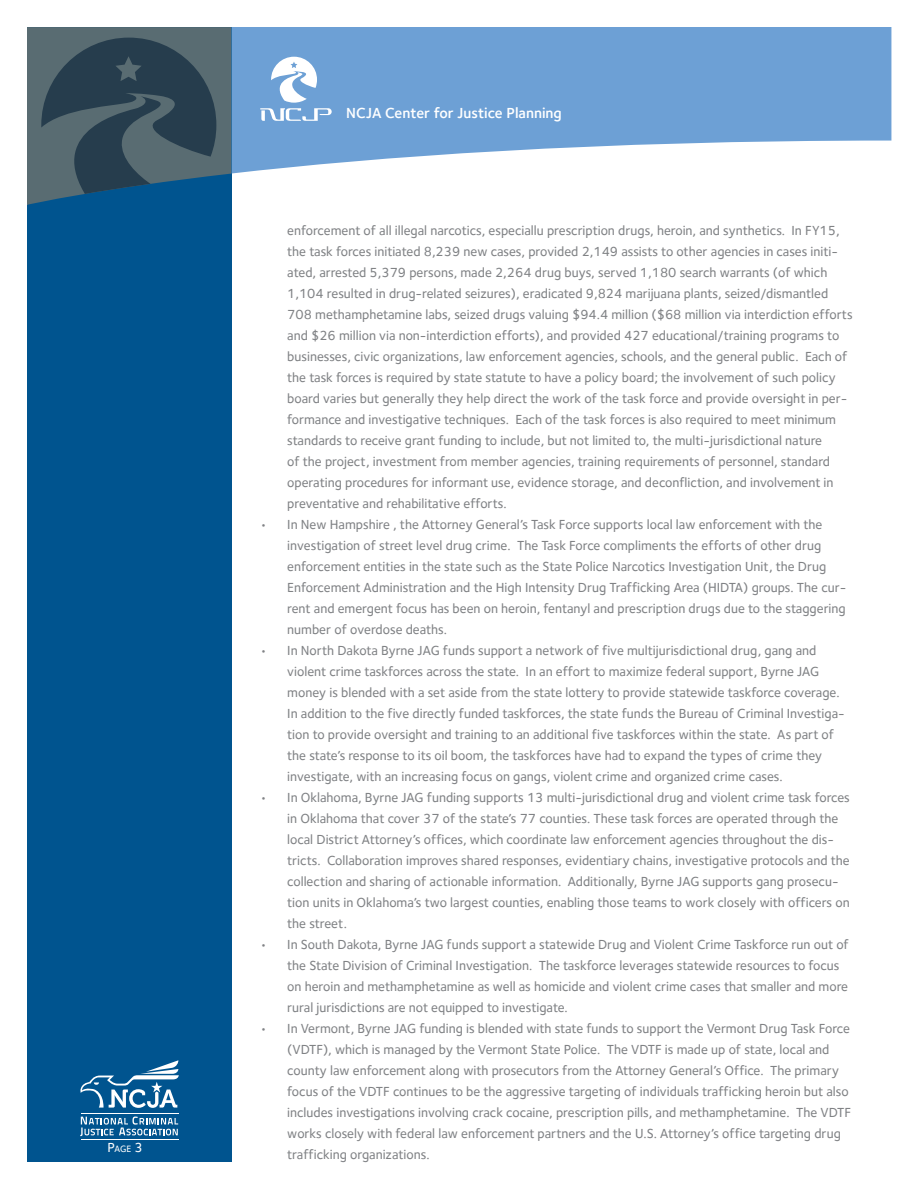
<style>
.page{position:relative;width:918px;height:1188px;background:#fff}
.page>*{position:absolute;margin:0;border:0;box-sizing:border-box;transform-origin:0 0}
.t1{font:600 15px "Foundry Sterling";color:#fff}
.t2{font:500 13.5px/21px "Foundry Sterling";color:#808285}
.t3{font:500 9.45px "Foundry Sterling";color:#fff}
.s1{font-size:13.5px}
</style>
<div class="page">
<div style="left:27px;top:27px;width:204px;height:1135px;background:#00548f"></div>
<svg style="left:231px;top:27px;width:660px;height:178px;fill:#6da0d5"></svg>
<svg style="left:27px;top:27px;width:204px;height:178px;background:#3b5665"></svg>
<svg style="left:260px;top:57px;width:72px;height:64px"></svg>
<svg style="left:80px;top:1117px;width:98px;height:19px"></svg>
<svg style="left:80px;top:1060px;width:99px;height:48px"></svg>
<hr style="left:81px;top:1113px;width:97px;height:1px;background:#fff">
<hr style="left:81px;top:1139px;width:97px;height:1px;background:#fff">
<p class="t3" style="left:107px;top:1143px;width:37px"><span class="s1">P</span>age <span class="s1">3</span></p>
<p class="t1" style="left:346px;top:104px;width:217px">NCJA Center for Justice Planning</p>
<p class="t2" style="left:287px;top:220px;width:567px">enforcement of all illegal narcotics, especiallu prescription drugs, heroin, and synthetics. In FY15, the task forces initiated 8,239 new cases, provided 2,149 assists to other agencies in cases initi&shy;ated, arrested 5,379 persons, made 2,264 drug buys, served 1,180 search warrants (of which 1,104 resulted in drug-related seizures), eradicated 9,824 marijuana plants, seized/dismantled 708 methamphetamine labs, seized drugs valuing $94.4 million ($68 million via interdiction efforts and $26 million via non-interdiction efforts), and provided 427 educational/training programs to businesses, civic organizations, law enforcement agencies, schools, and the general public. Each of the task forces is required by state statute to have a policy board; the involvement of such policy board varies but generally they help direct the work of the task force and provide oversight in per&shy;formance and investigative techniques. Each of the task forces is also required to meet minimum standards to receive grant funding to include, but not limited to, the multi-jurisdictional nature<br>of the project, investment from member agencies, training requirements of personnel, standard operating procedures for informant use, evidence storage, and deconfliction, and involvement in preventative and rehabilitative efforts.</p>
<p class="t2" style="left:287px;top:514px;width:561px;text-indent:-27px">• In New Hampshire , the Attorney General’s Task Force supports local law enforcement with the investigation of street level drug crime. The Task Force compliments the efforts of other drug enforcement entities in the state such as the State Police Narcotics Investigation Unit, the Drug Enforcement Administration and the High Intensity Drug Trafficking Area (HIDTA) groups. The cur&shy;rent and emergent focus has been on heroin, fentanyl and prescription drugs due to the staggering number of overdose deaths.</p>
<p class="t2" style="left:287px;top:640px;width:559px;text-indent:-27px">• In North Dakota Byrne JAG funds support a network of five multijurisdictional drug, gang and violent crime taskforces across the state. In an effort to maximize federal support, Byrne JAG money is blended with a set aside from the state lottery to provide statewide taskforce coverage.<br>In addition to the five directly funded taskforces, the state funds the Bureau of Criminal Investiga&shy;tion to provide oversight and training to an additional five taskforces within the state. As part of the state’s response to its oil boom, the taskforces have had to expand the types of crime they investigate, with an increasing focus on gangs, violent crime and organized crime cases.</p>
<p class="t2" style="left:287px;top:787px;width:564px;text-indent:-27px">• In Oklahoma, Byrne JAG funding supports 13 multi-jurisdictional drug and violent crime task forces in Oklahoma that cover 37 of the state’s 77 counties. These task forces are operated through the local District Attorney’s offices, which coordinate law enforcement agencies throughout the dis&shy;tricts. Collaboration improves shared responses, evidentiary chains, investigative protocols and the collection and sharing of actionable information. Additionally, Byrne JAG supports gang prosecu&shy;tion units in Oklahoma’s two largest counties, enabling those teams to work closely with officers on the street.</p>
<p class="t2" style="left:287px;top:934px;width:563px;text-indent:-27px">• In South Dakota, Byrne JAG funds support a statewide Drug and Violent Crime Taskforce run out of the State Division of Criminal Investigation. The taskforce leverages statewide resources to focus on heroin and methamphetamine as well as homicide and violent crime cases that smaller and more rural jurisdictions are not equipped to investigate.</p>
<p class="t2" style="left:287px;top:1018px;width:565px;text-indent:-27px">• In Vermont, Byrne JAG funding is blended with state funds to support the Vermont Drug Task Force (VDTF), which is managed by the Vermont State Police. The VDTF is made up of state, local and county law enforcement along with prosecutors from the Attorney General’s Office. The primary focus of the VDTF continues to be the aggressive targeting of individuals trafficking heroin but also includes investigations involving crack cocaine, prescription pills, and methamphetamine. The VDTF works closely with federal law enforcement partners and the U.S. Attorney’s office targeting drug trafficking organizations.</p>
</div>
